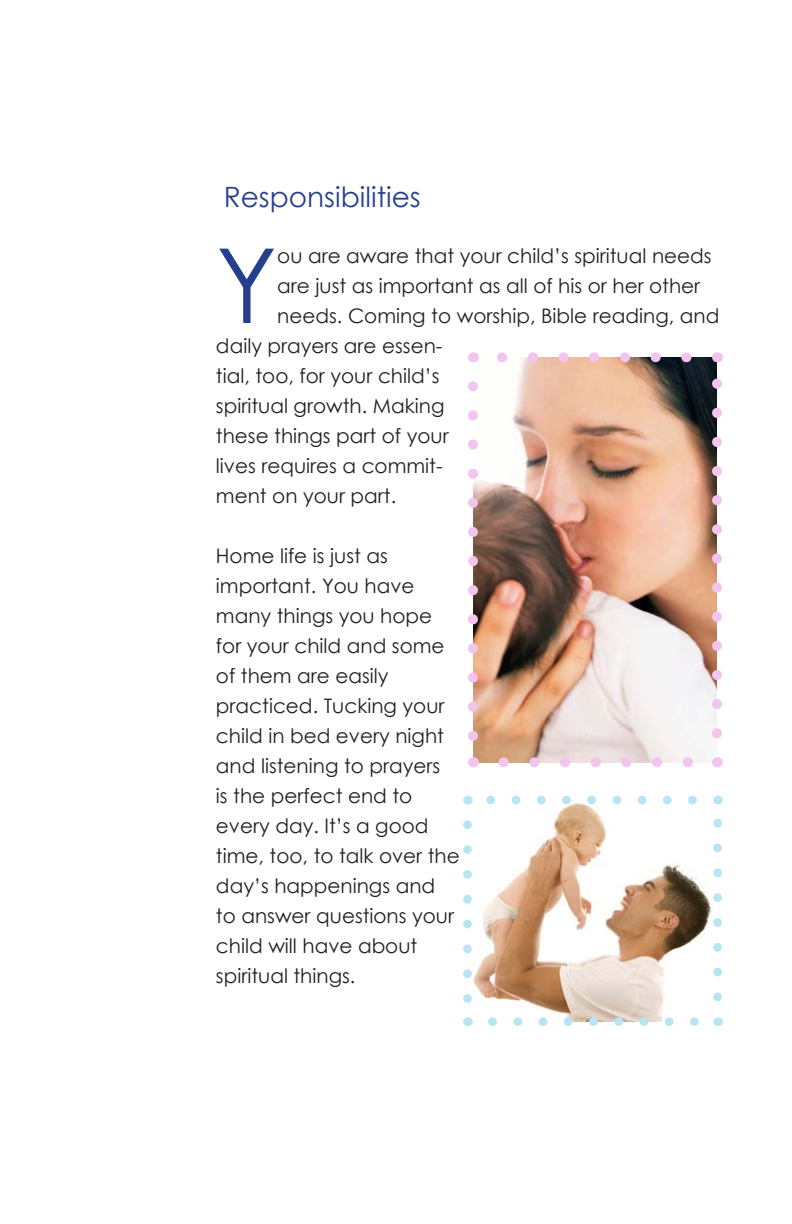
<style>
.page{position:relative;width:792px;height:1224px;background:#fff}
.page>*{position:absolute;margin:0;border:0;box-sizing:border-box;transform-origin:0 0}
.t1{font:103.6px "Century Gothic";color:#253f8e}
.t2{font:28px "Century Gothic";color:#253f8e}
.t3{font:20px/30px "Century Gothic";color:#231f20}
</style>
<div class="page">
<img style="left:473px;top:357px;width:244px;height:405px">
<svg style="left:468px;top:386px;width:10px;height:362px"></svg>
<svg style="left:504px;top:757px;width:198px;height:10px"></svg>
<svg style="left:712px;top:372px;width:10px;height:361px"></svg>
<svg style="left:488px;top:352px;width:198px;height:10px"></svg>
<img style="left:467px;top:800px;width:251px;height:222px">
<svg style="left:463px;top:825px;width:9px;height:184px"></svg>
<svg style="left:492px;top:1017px;width:213px;height:9px"></svg>
<svg style="left:713px;top:812px;width:9px;height:185px"></svg>
<svg style="left:480px;top:796px;width:213px;height:8px"></svg>
<p class="t2" style="left:224px;top:177px;width:199px">Responsibilities</p>
<p class="t1" style="left:216px;top:213px;width:63px">Y</p>
<p class="t3" style="left:277px;top:240px;width:436px">ou are aware that your child’s spiritual needs</p>
<p class="t3" style="left:277px;top:270px;width:425px">are just as important as all of his or her other</p>
<p class="t3" style="left:277px;top:300px;width:444px">needs. Coming to worship, Bible reading, and</p>
<p class="t3" style="left:216px;top:330px;width:228px">daily prayers are essen-</p>
<p class="t3" style="left:216px;top:360px;width:225px">tial, too, for your child’s</p>
<p class="t3" style="left:216px;top:390px;width:230px">spiritual growth. Making</p>
<p class="t3" style="left:216px;top:420px;width:234px">these things part of your</p>
<p class="t3" style="left:216px;top:450px;width:228px">lives requires a commit-</p>
<p class="t3" style="left:216px;top:480px;width:182px">ment on your part.</p>
<p class="t3" style="left:216px;top:540px;width:245px">Home life is just as important. You have many things you hope for your child and some of them are easily practiced. Tucking your child in bed every night and listening to prayers<br>is the perfect end to every day. It’s a good time, too, to talk over the day’s happenings and to answer questions your child will have about spiritual things.</p>
</div>
